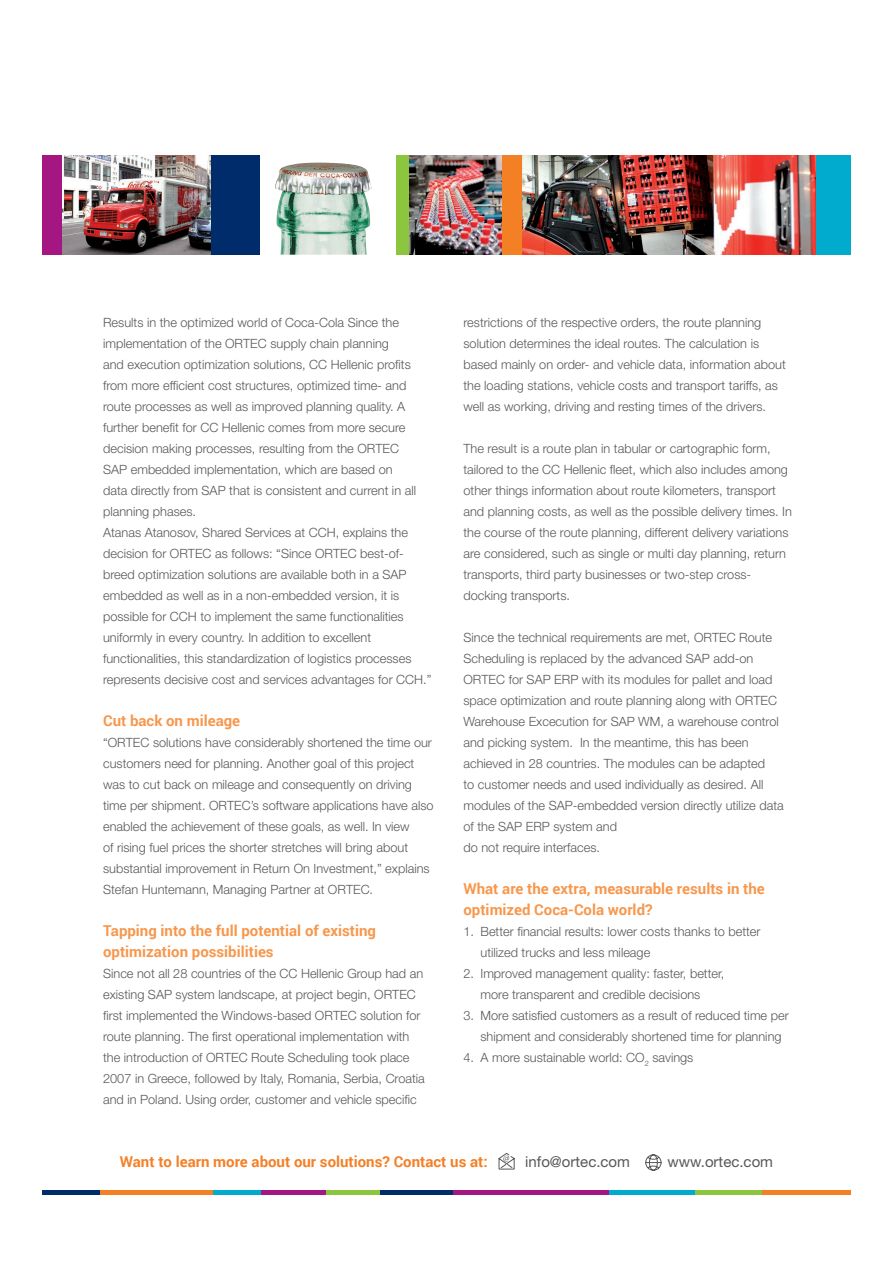
<style>
.page{position:relative;width:893px;height:1263px;background:#fff}
.page>*{position:absolute;margin:0;border:0;box-sizing:border-box;transform-origin:0 0}
.t1{font:700 15px/21px "Roboto";color:#f7974c}
.t2{font:700 15px "Roboto";color:#f48026}
.t3{font:15px "Helvetica Neue LT Std";color:#57585a}
.t4{font:300 12.75px/21px "Helvetica Neue LT Std";color:#57585a}
</style>
<div class="page">
<img style="left:62px;top:155px;width:149px;height:100px">
<img style="left:275px;top:162px;width:97px;height:93px">
<img style="left:409px;top:155px;width:407px;height:100px">
<div style="left:211px;top:155px;width:49px;height:100px;background:#002c6b"></div>
<div style="left:43px;top:155px;width:19px;height:100px;background:#a41681"></div>
<div style="left:396px;top:155px;width:13px;height:100px;background:#8bc63e"></div>
<div style="left:816px;top:155px;width:34px;height:100px;background:#00abcd"></div>
<div style="left:503px;top:155px;width:19px;height:100px;background:#f48026"></div>
<hr style="left:43px;top:1191px;width:57px;height:4px;background:#002c6b">
<hr style="left:100px;top:1191px;width:115px;height:4px;background:#f48026">
<hr style="left:378px;top:1191px;width:76px;height:4px;background:#002c6b">
<hr style="left:256px;top:1191px;width:76px;height:4px;background:#a41681">
<hr style="left:691px;top:1191px;width:76px;height:4px;background:#8bc63e">
<hr style="left:326px;top:1191px;width:53px;height:4px;background:#8bc63e">
<hr style="left:453px;top:1191px;width:158px;height:4px;background:#a41681">
<hr style="left:609px;top:1191px;width:86px;height:4px;background:#00abcd">
<hr style="left:762px;top:1191px;width:88px;height:4px;background:#f48026">
<hr style="left:214px;top:1191px;width:47px;height:4px;background:#00abcd">
<svg style="left:498px;top:1153px;width:17px;height:17px"></svg>
<svg style="left:645px;top:1154px;width:17px;height:17px"></svg>
<p class="t4" style="left:103px;top:312px;width:330px">Results in the optimized world of Coca-Cola Since the implementation of the ORTEC supply chain planning<br>and execution optimization solutions, CC Hellenic profits from more efficient cost structures, optimized time- and route processes as well as improved planning quality. A further benefit for CC Hellenic comes from more secure decision making processes, resulting from the ORTEC<br>SAP embedded implementation, which are based on<br>data directly from SAP that is consistent and current in all planning phases.<br>Atanas Atanosov, Shared Services at CCH, explains the decision for ORTEC as follows: “Since ORTEC best-of&shy;breed optimization solutions are available both in a SAP embedded as well as in a non-embedded version, it is possible for CCH to implement the same functionalities uniformly in every country. In addition to excellent functionalities, this standardization of logistics processes represents decisive cost and services advantages for CCH.”</p>
<p class="t1" style="left:103px;top:710px;width:139px">Cut back on mileage</p>
<p class="t4" style="left:103px;top:732px;width:332px">“ORTEC solutions have considerably shortened the time our customers need for planning. Another goal of this project was to cut back on mileage and consequently on driving time per shipment. ORTEC’s software applications have also enabled the achievement of these goals, as well. In view<br>of rising fuel prices the shorter stretches will bring about substantial improvement in Return On Investment,” explains Stefan Huntemann, Managing Partner at ORTEC.</p>
<p class="t1" style="left:103px;top:920px;width:274px">Tapping into the full potential of existing optimization possibilities</p>
<p class="t4" style="left:103px;top:963px;width:323px">Since not all 28 countries of the CC Hellenic Group had an existing SAP system landscape, at project begin, ORTEC first implemented the Windows-based ORTEC solution for route planning. The first operational implementation with the introduction of ORTEC Route Scheduling took place 2007 in Greece, followed by Italy, Romania, Serbia, Croatia and in Poland. Using order, customer and vehicle specific</p>
<p class="t4" style="left:463px;top:312px;width:324px">restrictions of the respective orders, the route planning solution determines the ideal routes. The calculation is based mainly on order- and vehicle data, information about the loading stations, vehicle costs and transport tariffs, as well as working, driving and resting times of the drivers.</p>
<p class="t4" style="left:463px;top:438px;width:330px">The result is a route plan in tabular or cartographic form, tailored to the CC Hellenic fleet, which also includes among other things information about route kilometers, transport and planning costs, as well as the possible delivery times. In the course of the route planning, different delivery variations are considered, such as single or multi day planning, return transports, third party businesses or two-step cross&shy;docking transports.</p>
<p class="t4" style="left:463px;top:627px;width:322px">Since the technical requirements are met, ORTEC Route Scheduling is replaced by the advanced SAP add-on ORTEC for SAP ERP with its modules for pallet and load space optimization and route planning along with ORTEC Warehouse Excecution for SAP WM, a warehouse control and picking system. In the meantime, this has been achieved in 28 countries. The modules can be adapted<br>to customer needs and used individually as desired. All modules of the SAP-embedded version directly utilize data of the SAP ERP system and<br>do not require interfaces.</p>
<p class="t1" style="left:463px;top:878px;width:303px">What are the extra, measurable results in the optimized Coca-Cola world?</p>
<p class="t4" style="left:480px;top:921px;width:282px;text-indent:-17px">1. Better financial results: lower costs thanks to better utilized trucks and less mileage</p>
<p class="t4" style="left:463px;top:963px;width:262px;text-align:center">2. Improved management quality: faster, better, more transparent and credible decisions</p>
<p class="t4" style="left:480px;top:1005px;width:310px;text-indent:-17px">3. More satisfied customers as a result of reduced time per shipment and considerably shortened time for planning</p>
<p class="t4" style="left:463px;top:1047px;width:231px">4. A more sustainable world: CO<sub>2</sub> savings</p>
<p class="t2" style="left:120px;top:1151px;width:369px">Want to learn more about our solutions? Contact us at:</p>
<p class="t3" style="left:525px;top:1153px;width:106px">info@ortec.com</p>
<p class="t3" style="left:668px;top:1153px;width:107px">www.ortec.com</p>
</div>
